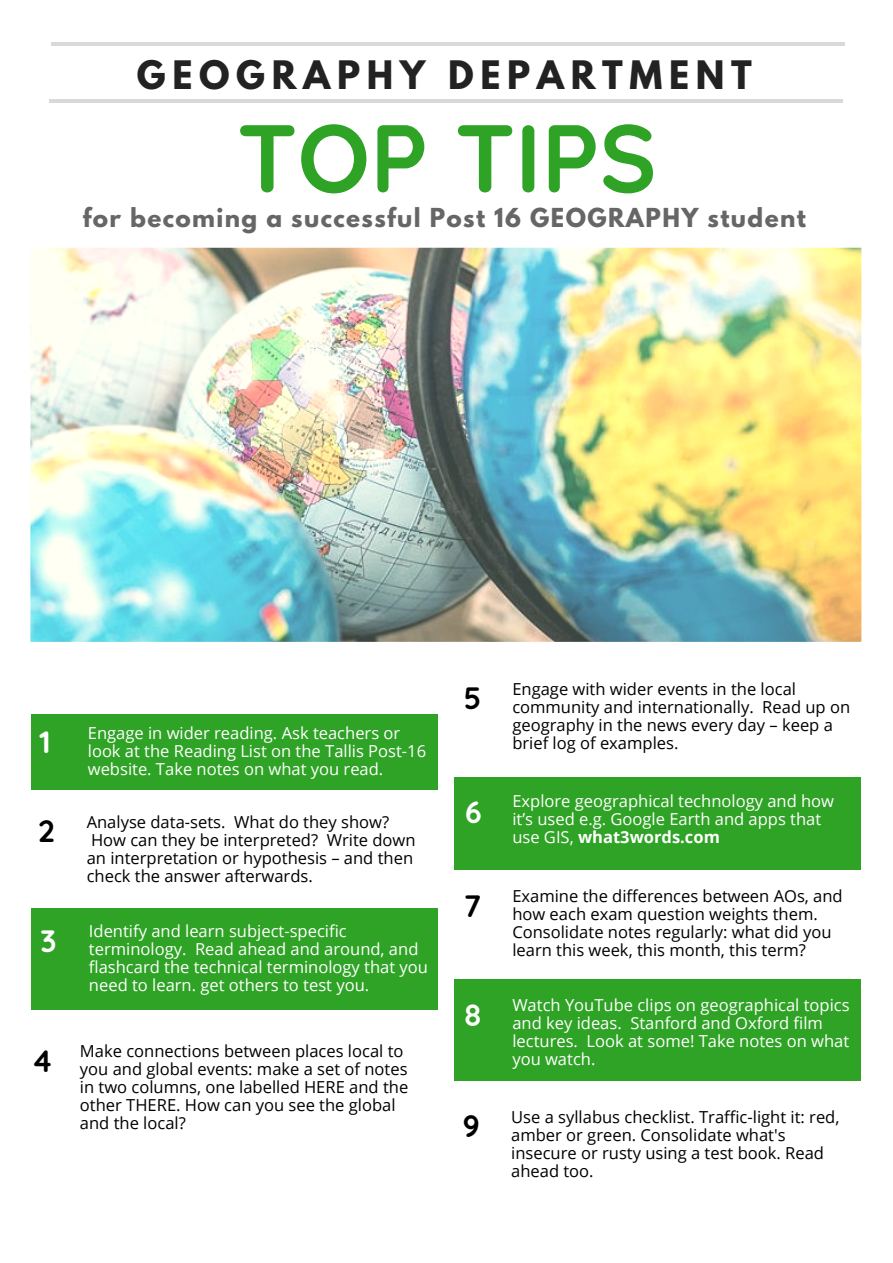
<style>
.page{position:relative;width:893px;height:1263px;background:#fff}
.page>*{position:absolute;margin:0;border:0;box-sizing:border-box;transform-origin:0 0}
.t1{font:700 96px "Quicksand";color:#2fa325}
.t2{font:700 34.8px "League Spartan";letter-spacing:.19em;color:#222}
.t3{font:700 30.75px "Quicksand";color:#000}
.t4{font:700 30.75px "Quicksand";color:#fff}
.t5{font:700 23.25px "League Spartan";letter-spacing:.06em;color:#666}
.t6{font:16.5px/18px "Open Sans";color:#000}
.t7{font:16.5px/18px "Open Sans";color:#fff}
.s1{font-weight:700}
</style>
<div class="page">
<div style="left:32px;top:714px;width:406px;height:75px;background:#2fa325"></div>
<img style="left:30px;top:248px;width:831px;height:394px">
<hr style="left:51px;top:43px;width:793px;height:3px;background:#000">
<hr style="left:50px;top:99px;width:793px;height:3px;background:#000">
<div style="left:32px;top:909px;width:406px;height:101px;background:#2fa325"></div>
<div style="left:454px;top:777px;width:406px;height:92px;background:#2fa325"></div>
<div style="left:454px;top:980px;width:406px;height:101px;background:#2fa325"></div>
<h2 class="t2" style="left:137px;top:58px;width:616px">GEOGRAPHY DEPARTMENT</h2>
<h1 class="t1" style="left:237px;top:96px;width:421px">TOP TIPS</h1>
<h3 class="t5" style="left:83px;top:207px;width:725px">for becoming a successful Post 16 GEOGRAPHY student</h3>
<h3 class="t4" style="left:39px;top:723px;width:13px">1</h3>
<p class="t7" style="left:88px;top:723px;width:340px">Engage in wider reading. Ask teachers or look at the Reading List on the Tallis Post-16 website. Take notes on what you read.</p>
<h3 class="t3" style="left:464px;top:679px;width:19px">5</h3>
<p class="t6" style="left:512px;top:679px;width:339px">Engage with wider events in the local community and internationally. Read up on geography in the news every day – keep a brief log of examples.</p>
<h3 class="t3" style="left:38px;top:811px;width:18px">2</h3>
<p class="t6" style="left:87px;top:812px;width:330px">Analyse data-sets. What do they show?<br>How can they be interpreted? Write down an interpretation or hypothesis – and then check the answer afterwards.</p>
<h3 class="t4" style="left:465px;top:792px;width:18px">6</h3>
<p class="t7" style="left:512px;top:792px;width:323px">Explore geographical technology and how it’s used e.g. Google Earth and apps that use GIS, <span class="s1">what3words.com</span></p>
<h3 class="t4" style="left:41px;top:921px;width:18px">3</h3>
<p class="t7" style="left:89px;top:921px;width:341px">Identify and learn subject-specific terminology. Read ahead and around, and flashcard the technical terminology that you need to learn. get others to test you.</p>
<h3 class="t3" style="left:464px;top:886px;width:19px">7</h3>
<p class="t6" style="left:512px;top:886px;width:332px">Examine the differences between AOs, and how each exam question weights them.<br>Consolidate notes regularly: what did you learn this week, this month, this term?</p>
<h3 class="t3" style="left:32px;top:1041px;width:23px">4</h3>
<p class="t6" style="left:80px;top:1042px;width:330px">Make connections between places local to you and global events: make a set of notes in two columns, one labelled HERE and the other THERE. How can you see the global and the local?</p>
<h3 class="t4" style="left:464px;top:995px;width:20px">8</h3>
<h3 class="t3" style="left:463px;top:1106px;width:18px">9</h3>
<p class="t7" style="left:512px;top:996px;width:339px">Watch YouTube clips on geographical topics and key ideas. Stanford and Oxford film lectures. Look at some! Take notes on what you watch.</p>
<p class="t6" style="left:511px;top:1107px;width:330px">Use a syllabus checklist. Traffic-light it: red, amber or green. Consolidate what's insecure or rusty using a test book. Read ahead too.</p>
</div>
